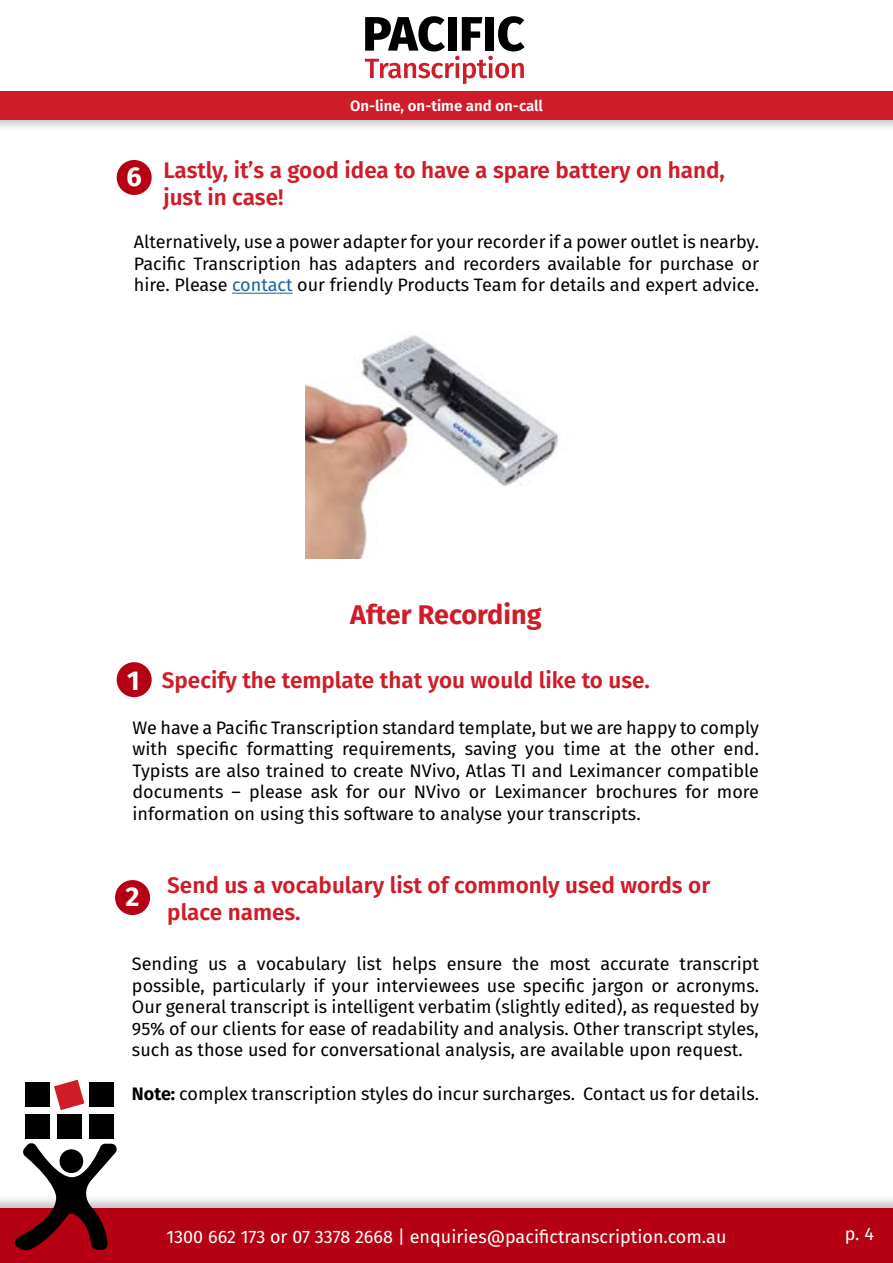
<style>
.page{position:relative;width:893px;height:1263px;background:#fff}
.page>*{position:absolute;margin:0;border:0;box-sizing:border-box;transform-origin:0 0}
.t1{font:700 27.15px "Fira Sans";color:#fff}
.t2{font:700 27px "Fira Sans";color:#cf1c29}
.t3{font:600 22.5px/27px "Fira Sans";color:#cf1c29}
.t4{font:18px/21.6px "Fira Sans";color:#000;text-align:justify}
.t5{font:18px "Fira Sans";color:#fff}
.t6{font:600 15px "Fira Sans";color:#fff}
.s1{color:#215e9e}
.s2{font-weight:700;font-size:27.15px;color:#fff}
.s3{font-weight:700}
</style>
<div class="page">
<div style="left:0;top:1209px;width:893px;height:54px;background:#b60014"></div>
<svg style="left:14px;top:1143px;width:104px;height:108px"></svg>
<div style="left:60px;top:1149px;width:23px;height:24px;background:#000;border-radius:50%"></div>
<div style="left:25px;top:1082px;width:25px;height:25px;background:#000"></div>
<svg style="left:54px;top:1080px;width:30px;height:30px"></svg>
<div style="left:89px;top:1082px;width:25px;height:25px;background:#000"></div>
<div style="left:25px;top:1114px;width:25px;height:25px;background:#000"></div>
<div style="left:57px;top:1114px;width:25px;height:25px;background:#000"></div>
<div style="left:89px;top:1114px;width:25px;height:25px;background:#000"></div>
<div style="left:0;top:91px;width:893px;height:28px;background:#cf1c29"></div>
<svg style="left:365px;top:16px;width:160px;height:68px"></svg>
<hr style="left:232px;top:293px;width:61px;height:1px;background:#215e9e">
<div style="left:117px;top:160px;width:35px;height:35px;background:#b60014;border-radius:50%"></div>
<div style="left:117px;top:662px;width:35px;height:35px;background:#b60014;border-radius:50%"></div>
<div style="left:115px;top:880px;width:35px;height:35px;background:#b60014;border-radius:50%"></div>
<img style="left:306px;top:335px;width:253px;height:224px">
<h1 class="t1" style="left:126px;top:153px;width:17px">6</h1>
<p class="t6" style="left:350px;top:93px;width:194px">On-line, on-time and on-call</p>
<p class="t3" style="left:163px;top:156px;width:563px">Lastly, it’s a good idea to have a spare battery on hand, just in case!</p>
<p class="t4" style="left:134px;top:231px;width:627px">Alternatively, use a power adapter for your recorder if a power outlet is nearby.<br>Pacific Transcription has adapters and recorders available for purchase or hire. Please <span class="s1">contact</span> our friendly Products Team for details and expert advice.</p>
<h2 class="t2" style="left:350px;top:592px;width:193px">After Recording</h2>
<p class="t3" style="left:127px;top:665px;width:524px"><span class="s2">1</span> Specify the template that you would like to use.</p>
<p class="t4" style="left:133px;top:716px;width:628px">We have a Pacific Transcription standard template, but we are happy to comply with specific formatting requirements, saving you time at the other end.<br>Typists are also trained to create NVivo, Atlas TI and Leximancer compatible documents – please ask for our NVivo or Leximancer brochures for more information on using this software to analyse your transcripts.</p>
<h1 class="t1" style="left:126px;top:873px;width:16px">2</h1>
<p class="t3" style="left:167px;top:870px;width:544px">Send us a vocabulary list of commonly used words or place names.</p>
<p class="t4" style="left:132px;top:952px;width:629px">Sending us a vocabulary list helps ensure the most accurate transcript possible, particularly if your interviewees use specific jargon or acronyms.<br>Our general transcript is intelligent verbatim (slightly edited), as requested by 95% of our clients for ease of readability and analysis. Other transcript styles, such as those used for conversational analysis, are available upon request.</p>
<p class="t4" style="left:132px;top:1082px;width:629px"><span class="s3">Note:</span> complex transcription styles do incur surcharges. Contact us for details.</p>
<p class="t5" style="left:166px;top:1223px;width:561px">1300 662 173 or 07 3378 2668 | enquiries@pacifictranscription.com.au</p>
<p class="t5" style="left:845px;top:1220px;width:31px">p. 4</p>
</div>
